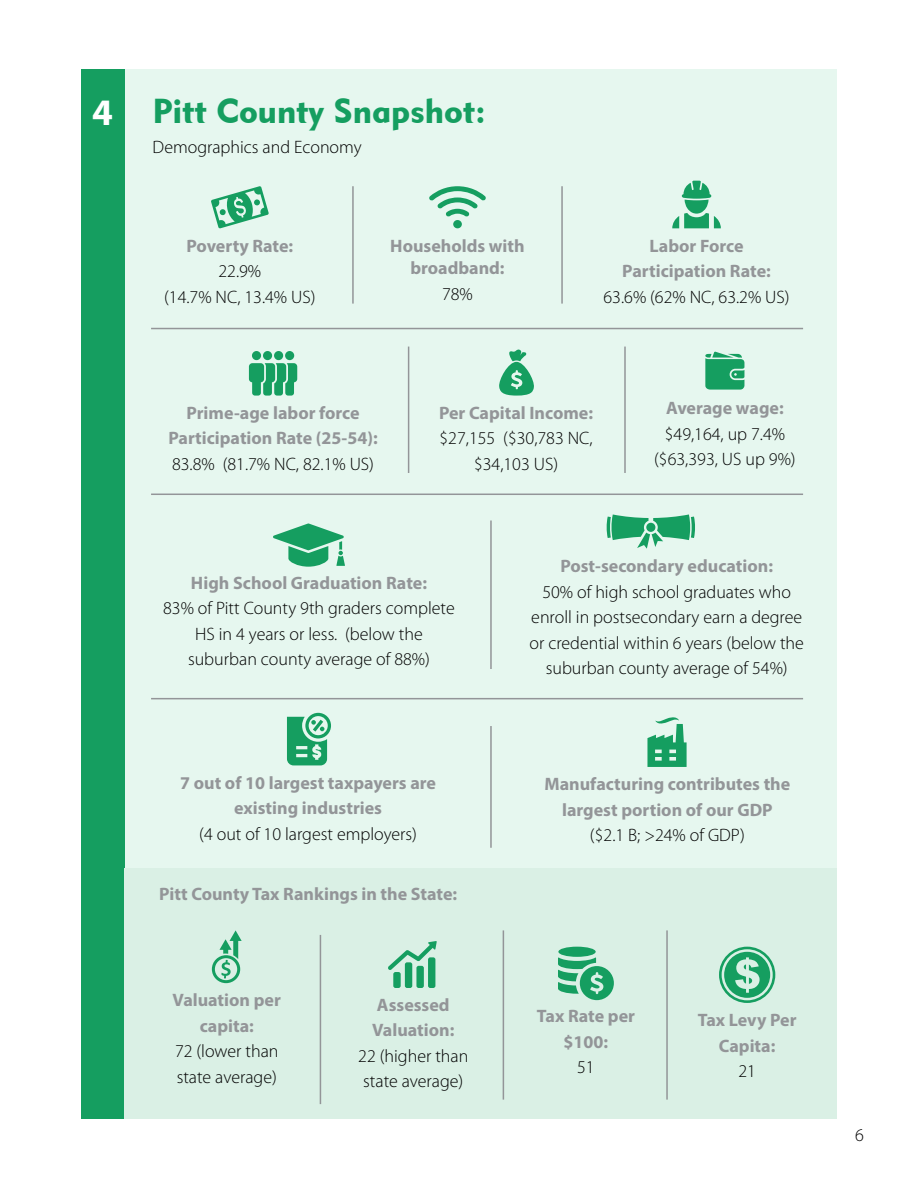
<style>
.page{position:relative;width:918px;height:1188px;background:#fff}
.page>*{position:absolute;margin:0;border:0;box-sizing:border-box;transform-origin:0 0}
.t1{font:34.5px "Geometric 415 BT Black A";color:#159e60}
.t2{font:300 18px/25.5px "Myriad Pro";color:#000;text-align:center}
.t3{font:700 18px/25.5px "Myriad Pro";color:#939598;text-align:center}
.s1{font-family:"Myriad Pro";font-weight:700;font-size:37.5px;color:#fff}
</style>
<div class="page">
<div style="left:124px;top:69px;width:713px;height:1050px;background:#e6f7ef"></div>
<div style="left:81px;top:69px;width:43px;height:1050px;background:#159e60"></div>
<hr style="left:352px;top:186px;width:2px;height:118px;background:#939598">
<hr style="left:408px;top:347px;width:1px;height:126px;background:#939598">
<hr style="left:624px;top:347px;width:2px;height:126px;background:#939598">
<hr style="left:490px;top:520px;width:2px;height:149px;background:#939598">
<hr style="left:490px;top:726px;width:2px;height:122px;background:#939598">
<hr style="left:151px;top:328px;width:652px;height:1px;background:#939598">
<hr style="left:151px;top:494px;width:652px;height:1px;background:#939598">
<hr style="left:151px;top:698px;width:652px;height:1px;background:#939598">
<hr style="left:561px;top:186px;width:2px;height:118px;background:#939598">
<div style="left:124px;top:868px;width:713px;height:251px;background:#daf0e5"></div>
<svg style="left:429px;top:186px;width:57px;height:31px"></svg>
<div style="left:453px;top:220px;width:9px;height:8px;background:#159e60;border-radius:50%"></div>
<hr style="left:320px;top:935px;width:1px;height:169px;background:#939598">
<hr style="left:503px;top:930px;width:1px;height:170px;background:#939598">
<hr style="left:666px;top:930px;width:2px;height:170px;background:#939598">
<svg style="left:211px;top:186px;width:58px;height:43px"></svg>
<svg style="left:672px;top:181px;width:49px;height:47px"></svg>
<div style="left:285px;top:351px;width:9px;height:9px;background:#159e60;border-radius:50%"></div>
<div style="left:274px;top:351px;width:9px;height:9px;background:#159e60;border-radius:50%"></div>
<div style="left:263px;top:351px;width:9px;height:9px;background:#159e60;border-radius:50%"></div>
<div style="left:252px;top:351px;width:9px;height:9px;background:#159e60;border-radius:50%"></div>
<svg style="left:249px;top:363px;width:48px;height:33px;background:#41b07e"></svg>
<svg style="left:499px;top:349px;width:35px;height:47px"></svg>
<svg style="left:705px;top:352px;width:39px;height:38px"></svg>
<svg style="left:273px;top:523px;width:72px;height:44px"></svg>
<svg style="left:287px;top:713px;width:44px;height:52px"></svg>
<svg style="left:606px;top:514px;width:89px;height:35px"></svg>
<div style="left:393px;top:972px;width:8px;height:16px;background:#159e60;border-radius:2px"></div>
<div style="left:405px;top:962px;width:7px;height:26px;background:#159e60;border-radius:2px"></div>
<div style="left:416px;top:966px;width:8px;height:22px;background:#159e60;border-radius:2px"></div>
<div style="left:428px;top:957px;width:7px;height:31px;background:#159e60;border-radius:2px"></div>
<svg style="left:388px;top:941px;width:49px;height:29px"></svg>
<div style="left:558px;top:947px;width:38px;height:10px;background:#159e60;border-radius:50%"></div>
<svg style="left:558px;top:957px;width:56px;height:43px"></svg>
<svg style="left:719px;top:947px;width:56px;height:56px"></svg>
<svg style="left:212px;top:930px;width:30px;height:53px"></svg>
<svg style="left:647px;top:717px;width:40px;height:50px"></svg>
<h1 class="t1" style="left:92px;top:90px;width:395px"><span class="s1">4</span> Pitt County Snapshot:</h1>
<p class="t2" style="left:153px;top:134px;width:211px">Demographics and Economy</p>
<p class="t3" style="left:186px;top:232px;width:108px">Poverty Rate:</p>
<p class="t2" style="left:164px;top:259px;width:153px">22.9%<br>(14.7% NC, 13.4% US)</p>
<p class="t3" style="left:390px;top:234px;width:136px;line-height:22.5px">Households with broadband:</p>
<p class="t2" style="left:442px;top:281px;width:32px">78%</p>
<p class="t3" style="left:622px;top:232px;width:150px">Labor Force<br>Participation Rate:</p>
<p class="t2" style="left:604px;top:284px;width:188px">63.6% (62% NC, 63.2% US)</p>
<p class="t3" style="left:168px;top:399px;width:211px">Prime-age labor force<br>Participation Rate (25-54):</p>
<p class="t2" style="left:172px;top:451px;width:203px">83.8% (81.7% NC, 82.1% US)</p>
<p class="t3" style="left:439px;top:399px;width:156px">Per Capital Income:</p>
<p class="t2" style="left:440px;top:426px;width:155px">$27,155 ($30,783 NC, $34,103 US)</p>
<p class="t3" style="left:666px;top:395px;width:119px">Average wage:</p>
<p class="t2" style="left:654px;top:421px;width:143px">$49,164, up 7.4% ($63,393, US up 9%)</p>
<p class="t3" style="left:191px;top:569px;width:238px">High School Graduation Rate:</p>
<p class="t2" style="left:163px;top:596px;width:293px">83% of Pitt County 9th graders complete<br>HS in 4 years or less. (below the suburban county average of 88%)</p>
<p class="t3" style="left:180px;top:769px;width:257px">7 out of 10 largest taxpayers are existing industries</p>
<p class="t2" style="left:199px;top:821px;width:219px">(4 out of 10 largest employers)</p>
<p class="t3" style="left:159px;top:881px;width:299px">Pitt County Tax Rankings in the State:</p>
<p class="t3" style="left:173px;top:987px;width:110px">Valuation per capita:</p>
<p class="t2" style="left:175px;top:1039px;width:105px;text-align:left">72 (lower than state average)</p>
<p class="t3" style="left:372px;top:991px;width:84px;text-align:left">Assessed<br>Valuation:</p>
<p class="t2" style="left:358px;top:1043px;width:112px;text-align:left">22 (higher than state average)</p>
<p class="t3" style="left:560px;top:553px;width:214px">Post-secondary education:</p>
<p class="t2" style="left:530px;top:579px;width:276px">50% of high school graduates who enroll in postsecondary earn a degree or credential within 6 years (below the suburban county average of 54%)</p>
<p class="t3" style="left:544px;top:771px;width:247px">Manufacturing contributes the largest portion of our GDP</p>
<p class="t2" style="left:590px;top:823px;width:156px">($2.1 B; &gt;24% of GDP)</p>
<p class="t3" style="left:537px;top:1003px;width:100px">Tax Rate per $100:</p>
<p class="t2" style="left:577px;top:1055px;width:19px">51</p>
<p class="t3" style="left:698px;top:1007px;width:100px">Tax Levy Per<br>Capita:</p>
<p class="t2" style="left:738px;top:1059px;width:19px">21</p>
<p class="t2" style="left:855px;top:1123px;width:10px">6</p>
</div>
